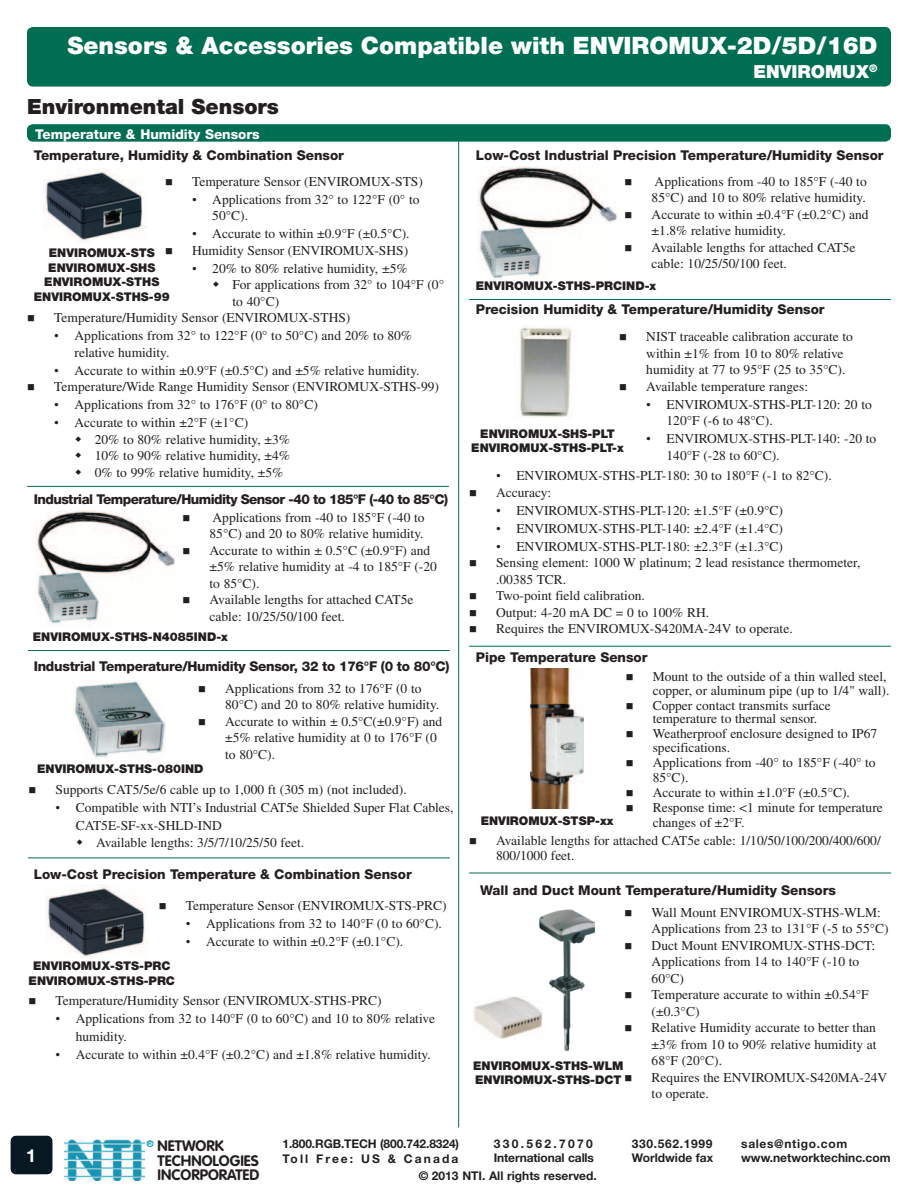
<style>
.page{position:relative;width:918px;height:1188px;background:#fff}
.page>*{position:absolute;margin:0;border:0;box-sizing:border-box;transform-origin:0 0}
.t1{font:900 24px "Helvetica Neue LT Std";color:#fff}
.t2{font:900 21px "Helvetica Neue LT Std";color:#231f20}
.t3{font:900 18px "Helvetica Neue LT Std";color:#fff}
.t4{font:700 18px "Helvetica Neue LT Std";color:#fff}
.t5{font:700 15px/14.7px "VAG Rounded Std";color:#231f20}
.t6{font:13.5px/16.5px "Times LT Std";color:#231f20}
.t7{font:800 13.5px "Helvetica Neue LT Std";color:#231f20}
.t8{font:800 13.5px "Helvetica Neue LT Std";letter-spacing:-.04em;color:#231f20}
.t9{font:800 13.5px "Helvetica Neue LT Std";letter-spacing:-.02em;color:#231f20}
.t10{font:800 13.5px "Helvetica Neue LT Std";color:#fff}
.t11{font:900 12px/14.4px "Helvetica Neue LT Std";color:#231f20;text-align:center}
.t12{font:700 12px/14.4px "Helvetica Neue LT Std";color:#231f20}
.t13{font:700 12px "Helvetica Neue LT Std";letter-spacing:.055em;color:#231f20}
.t14{font:700 4.95px "Helvetica Neue LT Std";color:#0093b0}
.s1{font-family:"Times New Roman"}
</style>
<div class="page">
<div style="left:147px;top:1140px;width:7px;height:7px;border:1px solid #0093b0;border-radius:50%"></div>
<img style="left:65px;top:1140px;width:80px;height:41px">
<div style="left:11px;top:1136px;width:41px;height:38px;background:#071822"></div>
<hr style="left:458px;top:137px;width:1px;height:991px;background:#006e53">
<div style="left:27px;top:27px;width:864px;height:60px;background:#006e53;border-radius:6px"></div>
<div style="left:27px;top:124px;width:864px;height:18px;background:#006e53;border-radius:6px"></div>
<img style="left:43px;top:169px;width:102px;height:72px">
<hr style="left:469px;top:646px;width:422px;height:1px;background:#006e53">
<img style="left:530px;top:669px;width:54px;height:140px">
<hr style="left:469px;top:873px;width:422px;height:1px;background:#006e53">
<img style="left:474px;top:909px;width:120px;height:142px">
<img style="left:35px;top:511px;width:141px;height:113px">
<hr style="left:27px;top:486px;width:422px;height:1px;background:#006e53">
<hr style="left:28px;top:858px;width:422px;height:1px;background:#006e53">
<hr style="left:28px;top:650px;width:422px;height:1px;background:#006e53">
<img style="left:73px;top:681px;width:92px;height:78px">
<img style="left:477px;top:166px;width:141px;height:113px">
<img style="left:520px;top:325px;width:52px;height:92px">
<hr style="left:469px;top:299px;width:422px;height:1px;background:#006e53">
<img style="left:45px;top:885px;width:103px;height:73px">
<h1 class="t1" style="left:68px;top:31px;width:811px">Sensors &amp; Accessories Compatible with ENVIROMUX-2D/5D/16D</h1>
<h3 class="t3" style="left:753px;top:61px;width:126px">ENVIROMUX<sup>®</sup></h3>
<h2 class="t2" style="left:27px;top:94px;width:254px">Environmental Sensors</h2>
<p class="t10" style="left:35px;top:126px;width:226px">Temperature &amp; Humidity Sensors</p>
<p class="t7" style="left:34px;top:147px;width:312px">Temperature, Humidity &amp; Combination Sensor</p>
<p class="t6" style="left:192px;top:173px;width:232px">Temperature Sensor (ENVIROMUX-STS)</p>
<p class="t6" style="left:212px;top:191px;width:209px;text-indent:-20px"><span class="s1">•</span> Applications from 32° to 122°F (0° to<br>50°C).</p>
<p class="t6" style="left:192px;top:225px;width:219px"><span class="s1">•</span> Accurate to within ±0.9°F (±0.5°C).<br>Humidity Sensor (ENVIROMUX-SHS)</p>
<p class="t6" style="left:192px;top:260px;width:217px"><span class="s1">•</span> 20% to 80% relative humidity, ±5%</p>
<p class="t6" style="left:233px;top:276px;width:213px">For applications from 32° to 104°F (0°</p>
<p class="t6" style="left:233px;top:293px;width:48px">to 40°C)</p>
<p class="t6" style="left:54px;top:310px;width:298px">Temperature/Humidity Sensor (ENVIROMUX-STHS)</p>
<p class="t6" style="left:75px;top:328px;width:339px;text-indent:-20px"><span class="s1">•</span> Applications from 32° to 122°F (0° to 50°C) and 20% to 80% relative humidity.</p>
<p class="t6" style="left:54px;top:362px;width:386px"><span class="s1">•</span> Accurate to within ±0.9°F (±0.5°C) and ±5% relative humidity.<br>Temperature/Wide Range Humidity Sensor (ENVIROMUX-STHS-99)</p>
<p class="t6" style="left:54px;top:397px;width:265px"><span class="s1">•</span> Applications from 32° to 176°F (0° to 80°C)</p>
<p class="t6" style="left:95px;top:415px;width:197px;text-indent:-40px"><span class="s1">•</span> Accurate to within ±2°F (±1°C)<br>20% to 80% relative humidity, ±3%<br>10% to 90% relative humidity, ±4%<br>0% to 99% relative humidity, ±5%</p>
<p class="t11" style="left:34px;top:246px;width:138px">ENVIROMUX-STS<br>ENVIROMUX-SHS<br>ENVIROMUX-STHS<br>ENVIROMUX-STHS-99</p>
<p class="t8" style="left:34px;top:491px;width:416px">Industrial Temperature/Humidity Sensor -40 to 185°F (-40 to 85°C)</p>
<p class="t6" style="left:210px;top:509px;width:229px">Applications from -40 to 185°F (-40 to<br>85°C) and 20 to 80% relative humidity.<br>Accurate to within ± 0.5°C (±0.9°F) and ±5% relative humidity at -4 to 185°F (-20 to 85°C).<br>Available lengths for attached CAT5e cable: 10/25/50/100 feet.</p>
<p class="t11" style="left:33px;top:629px;width:197px">ENVIROMUX-STHS-N4085IND-x</p>
<p class="t9" style="left:34px;top:658px;width:417px">Industrial Temperature/Humidity Sensor, 32 to 176°F (0 to 80°C)</p>
<p class="t11" style="left:37px;top:761px;width:168px">ENVIROMUX-STHS-080IND</p>
<p class="t6" style="left:225px;top:680px;width:219px">Applications from 32 to 176°F (0 to<br>80°C) and 20 to 80% relative humidity.<br>Accurate to within ± 0.5°C(±0.9°F) and ±5% relative humidity at 0 to 176°F (0 to 80°C).</p>
<p class="t6" style="left:56px;top:781px;width:353px">Supports CAT5/5e/6 cable up to 1,000 ft (305 m) (not included).</p>
<p class="t6" style="left:76px;top:799px;width:379px;line-height:18px;text-indent:-20px"><span class="s1">•</span> Compatible with NTI’s Industrial CAT5e Shielded Super Flat Cables,<br>CAT5E-SF-xx-SHLD-IND</p>
<p class="t6" style="left:96px;top:834px;width:210px">Available lengths: 3/5/7/10/25/50 feet.</p>
<p class="t7" style="left:34px;top:866px;width:380px">Low-Cost Precision Temperature &amp; Combination Sensor</p>
<p class="t6" style="left:186px;top:897px;width:262px">Temperature Sensor (ENVIROMUX-STS-PRC)</p>
<p class="t6" style="left:186px;top:915px;width:258px"><span class="s1">•</span> Applications from 32 to 140°F (0 to 60°C).</p>
<p class="t6" style="left:186px;top:933px;width:219px"><span class="s1">•</span> Accurate to within ±0.2°F (±0.1°C).</p>
<p class="t11" style="left:29px;top:959px;width:148px">ENVIROMUX-STS-PRC<br>ENVIROMUX-STHS-PRC</p>
<p class="t6" style="left:56px;top:993px;width:328px">Temperature/Humidity Sensor (ENVIROMUX-STHS-PRC)</p>
<p class="t6" style="left:76px;top:1010px;width:361px;line-height:18px;text-indent:-20px"><span class="s1">•</span> Applications from 32 to 140°F (0 to 60°C) and 10 to 80% relative humidity.</p>
<p class="t6" style="left:56px;top:1047px;width:377px"><span class="s1">•</span> Accurate to within ±0.4°F (±0.2°C) and ±1.8% relative humidity.</p>
<p class="t7" style="left:476px;top:147px;width:409px">Low-Cost Industrial Precision Temperature/Humidity Sensor</p>
<p class="t6" style="left:652px;top:173px;width:219px">Applications from -40 to 185°F (-40 to 85°C) and 10 to 80% relative humidity.<br>Accurate to within ±0.4°F (±0.2°C) and ±1.8% relative humidity.<br>Available lengths for attached CAT5e cable: 10/25/50/100 feet.</p>
<p class="t7" style="left:476px;top:301px;width:350px">Precision Humidity &amp; Temperature/Humidity Sensor</p>
<p class="t11" style="left:476px;top:278px;width:182px">ENVIROMUX-STHS-PRCIND-x</p>
<p class="t6" style="left:646px;top:328px;width:208px">NIST traceable calibration accurate to within ±1% from 10 to 80% relative humidity at 77 to 95°F (25 to 35°C).<br>Available temperature ranges:</p>
<p class="t6" style="left:667px;top:396px;width:207px;text-indent:-20px"><span class="s1">•</span> ENVIROMUX-STHS-PLT-120: 20 to<br>120°F (-6 to 48°C).</p>
<p class="t6" style="left:667px;top:430px;width:211px;text-indent:-20px"><span class="s1">•</span> ENVIROMUX-STHS-PLT-140: -20 to<br>140°F (-28 to 60°C).</p>
<p class="t6" style="left:496px;top:467px;width:337px"><span class="s1">•</span> ENVIROMUX-STHS-PLT-180: 30 to 180°F (-1 to 82°C).<br>Accuracy:</p>
<p class="t6" style="left:496px;top:502px;width:288px"><span class="s1">•</span> ENVIROMUX-STHS-PLT-120: ±1.5°F (±0.9°C)</p>
<p class="t6" style="left:496px;top:520px;width:288px"><span class="s1">•</span> ENVIROMUX-STHS-PLT-140: ±2.4°F (±1.4°C)</p>
<p class="t6" style="left:496px;top:538px;width:366px"><span class="s1">•</span> ENVIROMUX-STHS-PLT-180: ±2.3°F (±1.3°C)<br>Sensing element: 1000 W platinum; 2 lead resistance thermometer, .00385 TCR.<br>Two-point field calibration.<br>Output: 4-20 mA DC = 0 to 100% RH.<br>Requires the ENVIROMUX-S420MA-24V to operate.</p>
<p class="t11" style="left:471px;top:426px;width:154px">ENVIROMUX-SHS-PLT<br>ENVIROMUX-STHS-PLT-x</p>
<p class="t7" style="left:476px;top:649px;width:173px">Pipe Temperature Sensor</p>
<p class="t6" style="left:653px;top:670px;width:238px;line-height:13.5px">Mount to the outside of a thin walled steel, copper, or aluminum pipe (up to 1/4" wall).</p>
<p class="t6" style="left:653px;top:699px;width:180px;line-height:13.5px">Copper contact transmits surface temperature to thermal sensor.</p>
<p class="t6" style="left:653px;top:727px;width:226px;line-height:13.5px">Weatherproof enclosure designed to IP67 specifications.</p>
<p class="t6" style="left:653px;top:755px;width:232px;line-height:15px">Applications from -40° to 185°F (-40° to<br>85°C).<br>Accurate to within ±1.0°F (±0.5°C).<br>Response time: &lt;1 minute for temperature changes of ±2°F.</p>
<p class="t6" style="left:496px;top:833px;width:386px;line-height:15px">Available lengths for attached CAT5e cable: 1/10/50/100/200/400/600/<br>800/1000 feet.</p>
<p class="t7" style="left:480px;top:882px;width:357px">Wall and Duct Mount Temperature/Humidity Sensors</p>
<p class="t11" style="left:481px;top:813px;width:134px">ENVIROMUX-STSP-xx</p>
<p class="t11" style="left:473px;top:1058px;width:152px;text-align:left">ENVIROMUX-STHS-WLM<br>ENVIROMUX-STHS-DCT</p>
<p class="t6" style="left:652px;top:904px;width:239px">Wall Mount ENVIROMUX-STHS-WLM:<br>Applications from 23 to 131°F (-5 to 55°C)<br>Duct Mount ENVIROMUX-STHS-DCT:<br>Applications from 14 to 140°F (-10 to<br>60°C)<br>Temperature accurate to within ±0.54°F (±0.3°C)<br>Relative Humidity accurate to better than ±3% from 10 to 90% relative humidity at<br>68°F (20°C).<br>Requires the ENVIROMUX-S420MA-24V to operate.</p>
<p class="t12" style="left:283px;top:1136px;width:178px">1.800.RGB.TECH (800.742.8324)<br>Toll Free: US &amp; Canada</p>
<p class="t12" style="left:632px;top:1136px;width:83px">330.562.1999<br>Worldwide fax</p>
<p class="t13" style="left:741px;top:1136px;width:108px">sales@ntigo.com</p>
<p class="t14" style="left:148px;top:1140px;width:5px">R</p>
<p class="t5" style="left:158px;top:1139px;width:103px">NETWORK<br>TECHNOLOGIES<br>INCORPORATED</p>
<p class="t12" style="left:494px;top:1136px;width:102px">330.562.7070<br>International calls</p>
<h3 class="t4" style="left:26px;top:1144px;width:12px">1</h3>
<p class="t12" style="left:741px;top:1151px;width:151px">www.networktechinc.com</p>
<p class="t12" style="left:419px;top:1168px;width:180px">© 2013 NTI. All rights reserved.</p>
</div>
